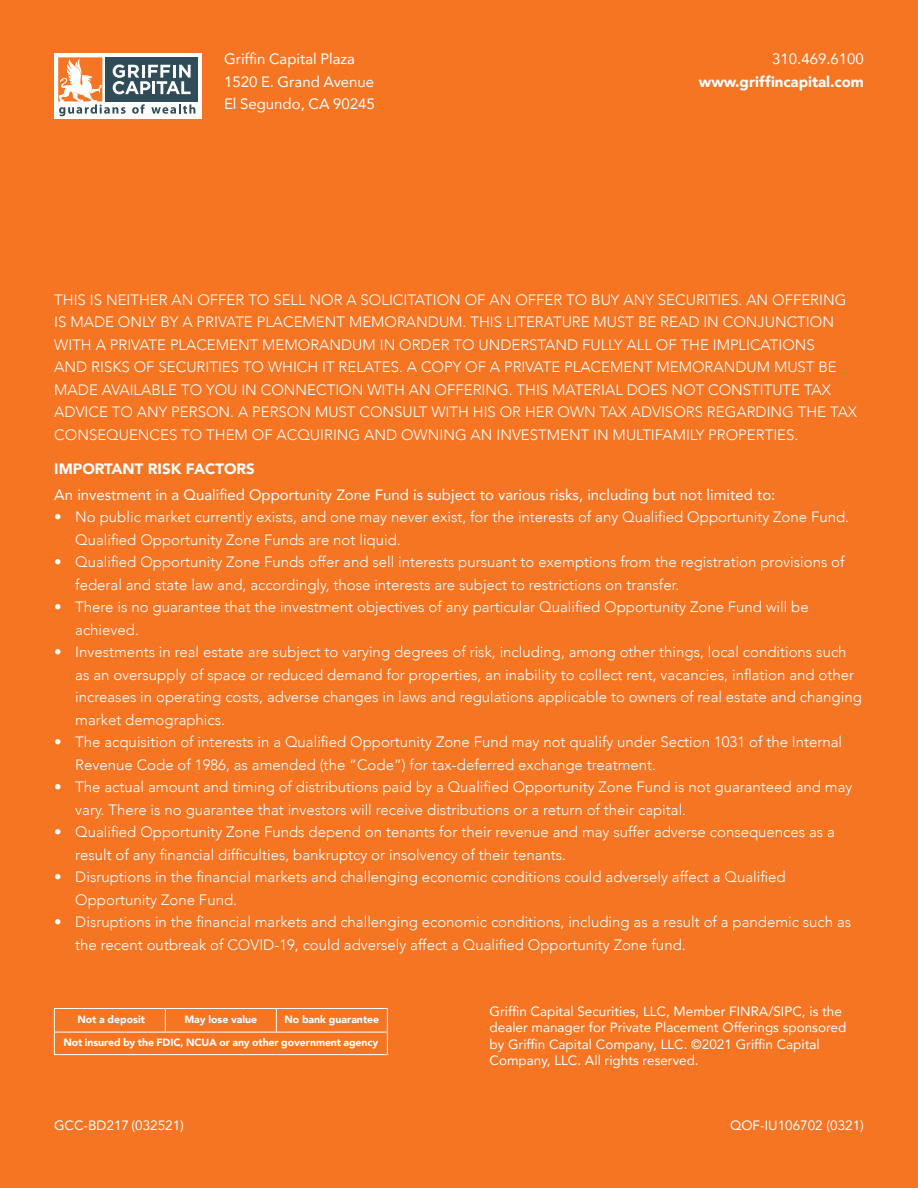
<style>
.page{position:relative;width:918px;height:1188px;background:#f57523}
.page>*{position:absolute;margin:0;border:0;box-sizing:border-box;transform-origin:0 0}
.t1{font:300 15px/22.5px "Avenir";color:#fff}
.t2{font:15px/22.5px "Avenir";color:#fff}
.t3{font:900 15px "Avenir";color:#fff}
.t4{font:13.5px/16.5px "Avenir";color:#fff}
.t5{font:900 10.5px/22.5px "Avenir";letter-spacing:-.01em;color:#fff;text-align:right}
</style>
<div class="page">
<hr style="left:54px;top:1008px;width:111px;height:1px;background:#fff">
<hr style="left:165px;top:1008px;width:111px;height:1px;background:#fff">
<svg style="left:165px;top:1009px;width:1px;height:23px"></svg>
<hr style="left:276px;top:1008px;width:112px;height:1px;background:#fff">
<svg style="left:276px;top:1009px;width:1px;height:23px"></svg>
<hr style="left:54px;top:1032px;width:111px;height:1px;background:#fff">
<svg style="left:54px;top:1009px;width:1px;height:45px"></svg>
<hr style="left:165px;top:1032px;width:111px;height:1px;background:#fff">
<hr style="left:276px;top:1032px;width:112px;height:1px;background:#fff">
<svg style="left:387px;top:1009px;width:1px;height:45px"></svg>
<hr style="left:54px;top:1054px;width:111px;height:1px;background:#fff">
<hr style="left:165px;top:1054px;width:111px;height:1px;background:#fff">
<hr style="left:276px;top:1054px;width:112px;height:1px;background:#fff">
<div style="left:54px;top:54px;width:148px;height:65px;background:#fff"></div>
<div style="left:106px;top:57px;width:92px;height:44px;background:#304c59"></div>
<svg style="left:58px;top:57px;width:137px;height:59px"></svg>
<p class="t2" style="left:224px;top:47px;width:152px">Griffin Capital Plaza<br>1520 E. Grand Avenue<br>El Segundo, CA 90245</p>
<p class="t2" style="left:772px;top:47px;width:93px">310.469.6100</p>
<p class="t3" style="left:699px;top:69px;width:167px">www.griffincapital.com</p>
<p class="t1" style="left:54px;top:288px;width:804px">THIS IS NEITHER AN OFFER TO SELL NOR A SOLICITATION OF AN OFFER TO BUY ANY SECURITIES. AN OFFERING IS MADE ONLY BY A PRIVATE PLACEMENT MEMORANDUM. THIS LITERATURE MUST BE READ IN CONJUNCTION WITH A PRIVATE PLACEMENT MEMORANDUM IN ORDER TO UNDERSTAND FULLY ALL OF THE IMPLICATIONS<br>AND RISKS OF SECURITIES TO WHICH IT RELATES. A COPY OF A PRIVATE PLACEMENT MEMORANDUM MUST BE MADE AVAILABLE TO YOU IN CONNECTION WITH AN OFFERING. THIS MATERIAL DOES NOT CONSTITUTE TAX ADVICE TO ANY PERSON. A PERSON MUST CONSULT WITH HIS OR HER OWN TAX ADVISORS REGARDING THE TAX CONSEQUENCES TO THEM OF ACQUIRING AND OWNING AN INVESTMENT IN MULTIFAMILY PROPERTIES.</p>
<p class="t3" style="left:54px;top:456px;width:202px">IMPORTANT RISK FACTORS</p>
<p class="t2" style="left:54px;top:483px;width:723px">An investment in a Qualified Opportunity Zone Fund is subject to various risks, including but not limited to:</p>
<p class="t1" style="left:75px;top:506px;width:775px;text-indent:-21px">• No public market currently exists, and one may never exist, for the interests of any Qualified Opportunity Zone Fund.<br>Qualified Opportunity Zone Funds are not liquid.</p>
<p class="t1" style="left:75px;top:551px;width:771px;text-indent:-21px">• Qualified Opportunity Zone Funds offer and sell interests pursuant to exemptions from the registration provisions of federal and state law and, accordingly, those interests are subject to restrictions on transfer.</p>
<p class="t1" style="left:75px;top:596px;width:735px;text-indent:-21px">• There is no guarantee that the investment objectives of any particular Qualified Opportunity Zone Fund will be achieved.</p>
<p class="t1" style="left:75px;top:641px;width:788px;text-indent:-21px">• Investments in real estate are subject to varying degrees of risk, including, among other things, local conditions such as an oversupply of space or reduced demand for properties, an inability to collect rent, vacancies, inflation and other increases in operating costs, adverse changes in laws and regulations applicable to owners of real estate and changing market demographics.</p>
<p class="t1" style="left:75px;top:731px;width:768px;text-indent:-21px">• The acquisition of interests in a Qualified Opportunity Zone Fund may not qualify under Section 1031 of the Internal<br>Revenue Code of 1986, as amended (the “Code”) for tax-deferred exchange treatment.</p>
<p class="t1" style="left:75px;top:776px;width:779px;text-indent:-21px">• The actual amount and timing of distributions paid by a Qualified Opportunity Zone Fund is not guaranteed and may vary. There is no guarantee that investors will receive distributions or a return of their capital.</p>
<p class="t1" style="left:75px;top:821px;width:761px;text-indent:-21px">• Qualified Opportunity Zone Funds depend on tenants for their revenue and may suffer adverse consequences as a result of any financial difficulties, bankruptcy or insolvency of their tenants.</p>
<p class="t1" style="left:75px;top:866px;width:712px;text-indent:-21px">• Disruptions in the financial markets and challenging economic conditions could adversely affect a Qualified<br>Opportunity Zone Fund.</p>
<p class="t1" style="left:75px;top:911px;width:777px;text-indent:-21px">• Disruptions in the financial markets and challenging economic conditions, including as a result of a pandemic such as the recent outbreak of COVID-19, could adversely affect a Qualified Opportunity Zone fund.</p>
<p class="t5" style="left:63px;top:1008px;width:317px">No bank guarantee<br>Not insured by the FDIC, NCUA or any other government agency</p>
<p class="t5" style="left:77px;top:1008px;width:69px">Not a deposit</p>
<p class="t5" style="left:184px;top:1008px;width:74px">May lose value</p>
<p class="t4" style="left:490px;top:1002px;width:358px">Griffin Capital Securities, LLC, Member FINRA/SIPC, is the dealer manager for Private Placement Offerings sponsored by Griffin Capital Company, LLC. ©2021 Griffin Capital Company, LLC. All rights reserved.</p>
<p class="t4" style="left:54px;top:1116px;width:131px">GCC-BD217 (032521)</p>
<p class="t4" style="left:730px;top:1116px;width:135px">QOF-IU106702 (0321)</p>
</div>
